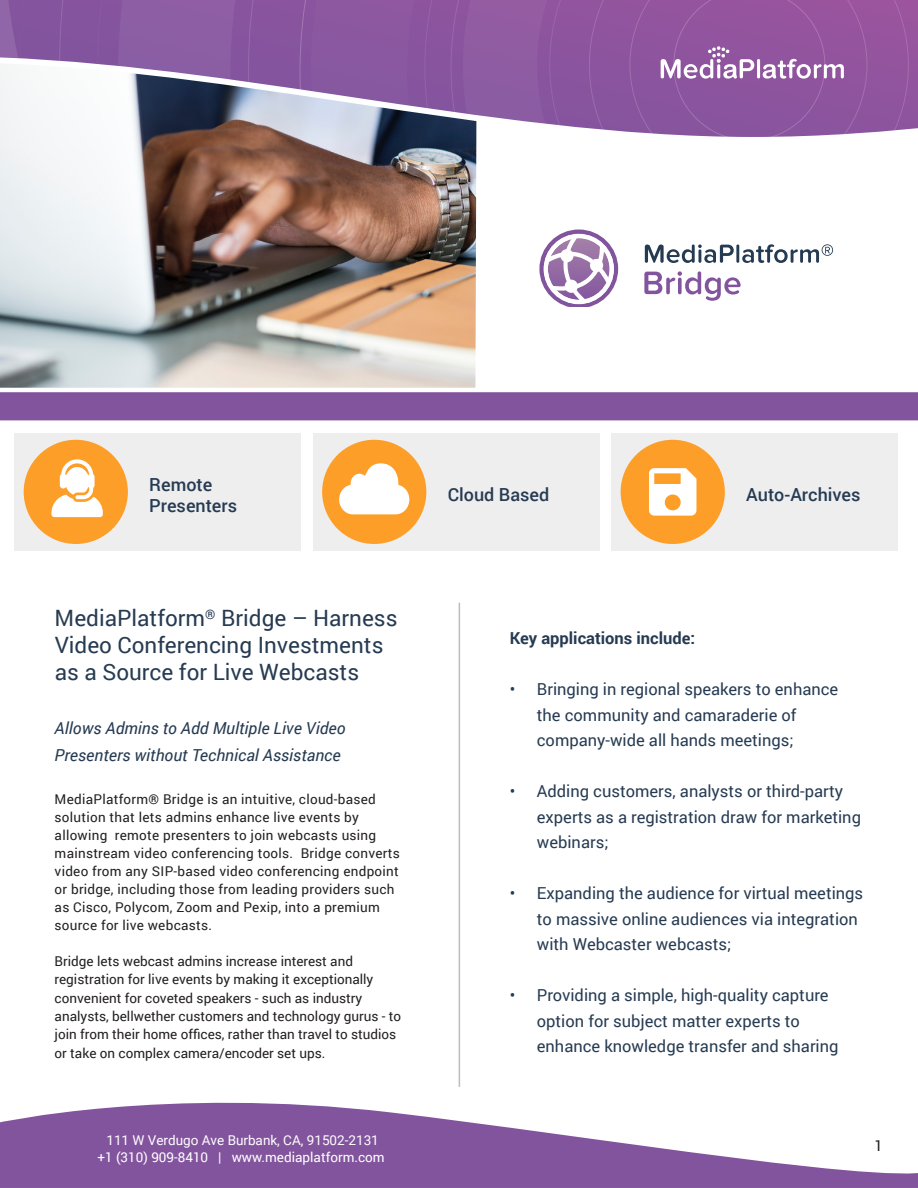
<style>
.page{position:relative;width:918px;height:1188px;background:#fff}
.page>*{position:absolute;margin:0;border:0;box-sizing:border-box;transform-origin:0 0}
.t1{font:22.5px/27px "Roboto";color:#263b52}
.t2{font:500 18px "Roboto";color:#263b52}
.t3{font:500 18px "Roboto";color:#253b52}
.t4{font:16.5px/25.5px "Roboto";color:#263b52}
.t5{font:italic 16.5px/27px "Roboto";color:#263b52}
.t6{font:700 16.5px "Roboto";color:#263b52}
.t7{font:15px "Roboto";color:#231f20}
.t8{font:13.5px/18px "Roboto";letter-spacing:.02em;color:#231f20}
.t9{font:13.5px/18.3px "Roboto";color:#231f20}
.t10{font:13.5px/16.2px "Roboto";color:#fff;text-align:center}
</style>
<div class="page">
<img style="left:0;top:143px;width:475px;height:245px">
<svg style="left:0;top:0;width:19px;height:143px"></svg>
<svg style="left:19px;top:0;width:899px;height:143px"></svg>
<svg style="left:630px;top:0;width:237px;height:143px;background:#9a65a7"></svg>
<svg style="left:0;top:1086px;width:918px;height:102px;fill:#83549e"></svg>
<div style="left:0;top:392px;width:918px;height:29px;background:#83549e"></div>
<hr style="left:459px;top:603px;width:1px;height:484px;background:#bcbdc0">
<div style="left:611px;top:433px;width:287px;height:117px;background:#eeeeef"></div>
<div style="left:621px;top:440px;width:104px;height:104px;background:#fd9e28;border-radius:50%"></div>
<div style="left:313px;top:433px;width:286px;height:117px;background:#eeeeef"></div>
<div style="left:322px;top:440px;width:104px;height:104px;background:#fd9e28;border-radius:50%"></div>
<div style="left:14px;top:433px;width:287px;height:117px;background:#eeeeef"></div>
<div style="left:24px;top:440px;width:104px;height:104px;background:#fd9e28;border-radius:50%"></div>
<svg style="left:539px;top:230px;width:79px;height:77px"></svg>
<svg style="left:645px;top:244px;width:89px;height:19px"></svg>
<hr style="left:736px;top:244px;width:3px;height:19px;background:#253b52">
<svg style="left:742px;top:244px;width:91px;height:19px"></svg>
<svg style="left:644px;top:271px;width:97px;height:30px"></svg>
<svg style="left:51px;top:459px;width:52px;height:58px"></svg>
<svg style="left:339px;top:463px;width:70px;height:51px"></svg>
<svg style="left:649px;top:468px;width:47px;height:48px"></svg>
<p class="t2" style="left:149px;top:471px;width:65px">Remote</p>
<p class="t2" style="left:149px;top:493px;width:89px">Presenters</p>
<p class="t1" style="left:55px;top:604px;width:344px">MediaPlatform<sup>®</sup> Bridge – Harness<br>Video Conferencing Investments as a Source for Live Webcasts</p>
<p class="t5" style="left:55px;top:714px;width:293px">Allows Admins to Add Multiple Live Video<br>Presenters without Technical Assistance</p>
<p class="t8" style="left:55px;top:790px;width:347px">MediaPlatform® Bridge is an intuitive, cloud-based solution that lets admins enhance live events by allowing remote presenters to join webcasts using mainstream video conferencing tools. Bridge converts video from any SIP-based video conferencing endpoint or bridge, including those from leading providers such as Cisco, Polycom, Zoom and Pexip, into a premium source for live webcasts.</p>
<p class="t9" style="left:55px;top:952px;width:348px">Bridge lets webcast admins increase interest and registration for live events by making it exceptionally convenient for coveted speakers - such as industry analysts, bellwether customers and technology gurus - to join from their home offices, rather than travel to studios or take on complex camera/encoder set ups.</p>
<p class="t10" style="left:98px;top:1132px;width:289px">111 W Verdugo Ave Burbank, CA, 91502-2131 +1 (310) 909-8410 | www.mediaplatform.com</p>
<p class="t2" style="left:448px;top:482px;width:103px">Cloud Based</p>
<p class="t3" style="left:746px;top:482px;width:116px">Auto-Archives</p>
<p class="t6" style="left:510px;top:627px;width:187px">Key applications include:</p>
<p class="t4" style="left:537px;top:676px;width:303px;text-indent:-27px">• Bringing in regional speakers to enhance the community and camaraderie of company-wide all hands meetings;</p>
<p class="t4" style="left:537px;top:778px;width:326px;text-indent:-27px">• Adding customers, analysts or third-party experts as a registration draw for marketing webinars;</p>
<p class="t4" style="left:537px;top:880px;width:328px;text-indent:-27px">• Expanding the audience for virtual meetings to massive online audiences via integration with Webcaster webcasts;</p>
<p class="t4" style="left:537px;top:982px;width:303px;text-indent:-27px">• Providing a simple, high-quality capture option for subject matter experts to enhance knowledge transfer and sharing</p>
<p class="t7" style="left:875px;top:1135px;width:10px">1</p>
</div>
